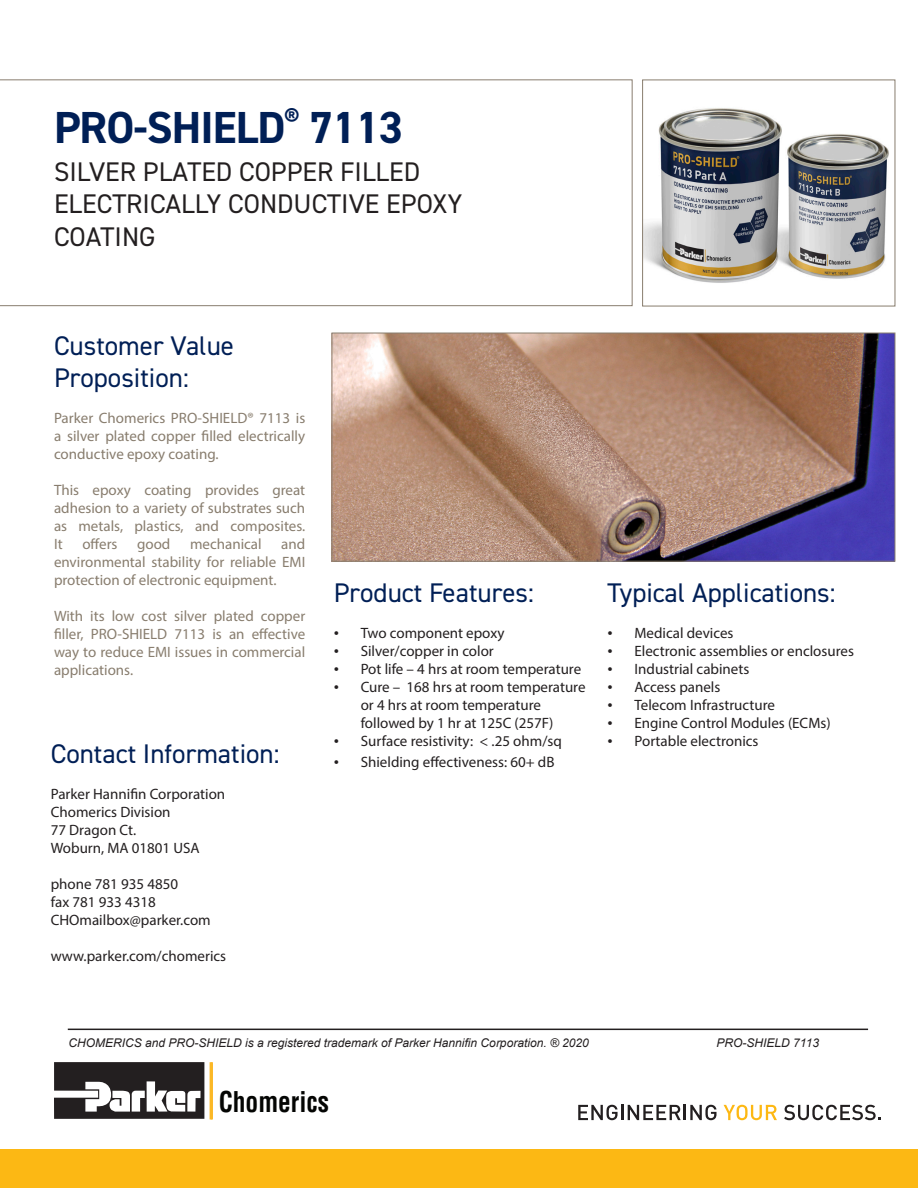
<style>
.page{position:relative;width:918px;height:1188px;background:#fff}
.page>*{position:absolute;margin:0;border:0;box-sizing:border-box;transform-origin:0 0}
.t1{font:700 45px "DIN2014";letter-spacing:-.02em;color:#001f56}
.t2{font:700 condensed 27.9px "Helvetica";color:#040503;scale:.91 1}
.t3{font:27px "DIN2014";color:#001f56}
.t4{font:27px/32.4px "DIN2014";color:#231f20}
.t5{font:15px/18px "Myriad Pro";color:#231f20}
.t6{font:15px/18px "Myriad Pro";color:#887d6e;text-align:justify}
.TM{font:italic 12px "Arial";color:#231f20}
.s1{font-family:"Times New Roman"}
</style>
<div class="page">
<div style="left:0;top:1150px;width:918px;height:38px;background:#fcb814"></div>
<svg style="left:578px;top:1105px;width:139px;height:15px"></svg>
<svg style="left:724px;top:1105px;width:53px;height:15px"></svg>
<svg style="left:784px;top:1105px;width:97px;height:15px"></svg>
<svg style="left:0;top:79px;width:633px;height:227px"></svg>
<img style="left:644px;top:108px;width:245px;height:175px">
<img style="left:334px;top:335px;width:559px;height:225px">
<div style="left:332px;top:333px;width:563px;height:229px;border:1px solid #887d6e"></div>
<svg style="left:54px;top:1062px;width:150px;height:57px"></svg>
<hr style="left:210px;top:1062px;width:3px;height:57px;background:#fbb826">
<hr style="left:68px;top:1029px;width:800px;height:1px;background:#231f20">
<p class="t1" style="left:54px;top:97px;width:351px">PRO-SHIELD<sup>®</sup> 7113</p>
<p class="t4" style="left:54px;top:155px;width:410px">SILVER PLATED COPPER FILLED<br>ELECTRICALLY CONDUCTIVE EPOXY<br>COATING</p>
<p class="t3" style="left:54px;top:329px;width:182px">Customer Value</p>
<p class="t3" style="left:54px;top:361px;width:136px">Proposition:</p>
<p class="t6" style="left:54px;top:409px;width:253px">Parker Chomerics PRO-SHIELD® 7113 is a silver plated copper filled electrically conductive epoxy coating.</p>
<p class="t6" style="left:54px;top:481px;width:253px">This epoxy coating provides great adhesion to a variety of substrates such as metals, plastics, and composites.<br>It</p>
<p class="t6" style="left:82px;top:535px;width:37px">offers</p>
<p class="t6" style="left:137px;top:535px;width:35px">good</p>
<p class="t6" style="left:190px;top:535px;width:73px">mechanical</p>
<p class="t6" style="left:54px;top:535px;width:253px;text-indent:227px">and environmental stability for reliable EMI protection of electronic equipment.</p>
<p class="t6" style="left:54px;top:607px;width:253px">With its low cost silver plated copper filler, PRO-SHIELD 7113 is an effective way to reduce EMI issues in commercial applications.</p>
<p class="t3" style="left:51px;top:737px;width:230px">Contact Information:</p>
<p class="t5" style="left:51px;top:785px;width:176px">Parker Hannifin Corporation</p>
<p class="t5" style="left:51px;top:803px;width:121px">Chomerics Division</p>
<p class="t5" style="left:51px;top:821px;width:87px">77 Dragon Ct.</p>
<p class="t5" style="left:51px;top:839px;width:151px">Woburn, MA 01801 USA</p>
<p class="t5" style="left:51px;top:875px;width:129px">phone 781 935 4850</p>
<p class="t5" style="left:51px;top:893px;width:107px">fax 781 933 4318</p>
<p class="t5" style="left:51px;top:911px;width:162px">CHOmailbox@parker.com</p>
<p class="t5" style="left:51px;top:947px;width:177px">www.parker.com/chomerics</p>
<p class="t3" style="left:334px;top:575px;width:202px">Product Features:</p>
<p class="t5" style="left:334px;top:623px;width:172px"><span class="s1">•</span> Two component epoxy</p>
<p class="t5" style="left:334px;top:641px;width:162px"><span class="s1">•</span> Silver/copper in color</p>
<p class="t5" style="left:334px;top:659px;width:249px"><span class="s1">•</span> Pot life – 4 hrs at room temperature</p>
<p class="t5" style="left:361px;top:677px;width:226px;text-indent:-27px"><span class="s1">•</span> Cure – 168 hrs at room temperature or 4 hrs at room temperature followed by 1 hr at 125C (257F)</p>
<p class="t5" style="left:334px;top:731px;width:230px"><span class="s1">•</span> Surface resistivity: &lt; .25 ohm/sq</p>
<p class="t5" style="left:334px;top:753px;width:222px"><span class="s1">•</span> Shielding effectiveness: 60+ dB</p>
<p class="t3" style="left:608px;top:576px;width:230px">Typical Applications:</p>
<p class="t5" style="left:608px;top:624px;width:128px"><span class="s1">•</span> Medical devices</p>
<p class="t5" style="left:608px;top:642px;width:248px"><span class="s1">•</span> Electronic assemblies or enclosures</p>
<p class="t5" style="left:608px;top:660px;width:143px"><span class="s1">•</span> Industrial cabinets</p>
<p class="t5" style="left:608px;top:678px;width:114px"><span class="s1">•</span> Access panels</p>
<p class="t5" style="left:608px;top:696px;width:169px"><span class="s1">•</span> Telecom Infrastructure</p>
<p class="t5" style="left:608px;top:714px;width:225px"><span class="s1">•</span> Engine Control Modules (ECMs)</p>
<p class="t5" style="left:608px;top:732px;width:153px"><span class="s1">•</span> Portable electronics</p>
<p class="TM" style="left:69px;top:1035px;width:522px">CHOMERICS and PRO-SHIELD is a registered trademark of Parker Hannifin Corporation. ® 2020</p>
<p class="TM" style="left:717px;top:1035px;width:104px">PRO-SHIELD 7113</p>
<p class="t2" style="left:219px;top:1085px;width:123px">Chomerics</p>
</div>
